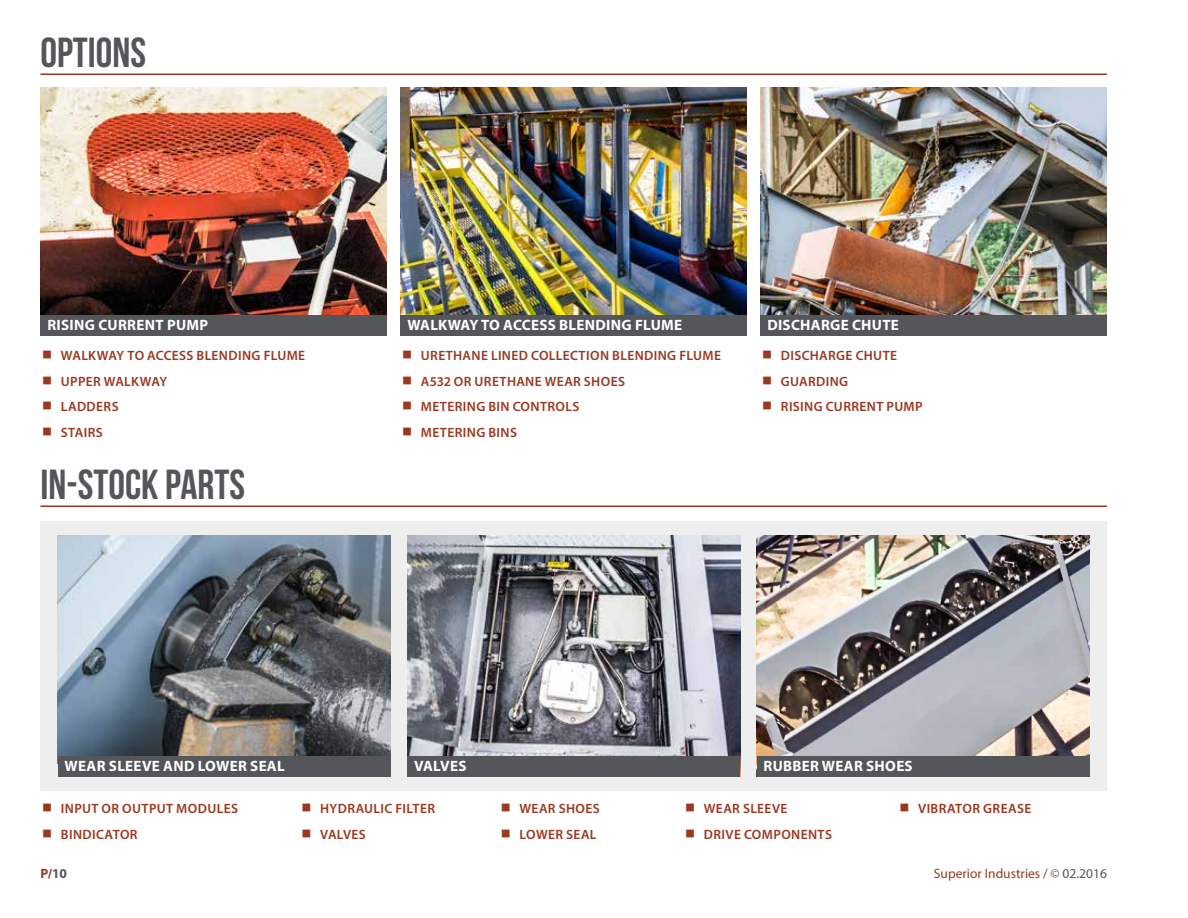
<style>
.page{position:relative;width:1188px;height:918px;background:#fff}
.page>*{position:absolute;margin:0;border:0;box-sizing:border-box;transform-origin:0 0}
.t1{font:42px "Bebas Neue";color:#55565a}
.t2{font:700 15px "Myriad Pro";letter-spacing:.02em;color:#fff}
.t3{font:600 13.5px/25.5px "Myriad Pro";letter-spacing:.03em;color:#9a3820}
.t4{font:13.5px "Myriad Pro";color:#9a3820}
.t5{font:700 13.5px "Myriad Pro";color:#9a3820}
.s1{color:#55565a}
</style>
<div class="page">
<hr style="left:40px;top:74px;width:1067px;height:1px;background:#9a3820">
<hr style="left:40px;top:506px;width:1067px;height:1px;background:#9a3820">
<div style="left:41px;top:521px;width:1066px;height:270px;background:#eee"></div>
<img style="left:407px;top:535px;width:333px;height:221px">
<div style="left:407px;top:756px;width:333px;height:20px;background:#55565a"></div>
<img style="left:58px;top:535px;width:333px;height:221px">
<div style="left:58px;top:756px;width:333px;height:20px;background:#55565a"></div>
<img style="left:757px;top:535px;width:333px;height:221px">
<div style="left:757px;top:756px;width:333px;height:20px;background:#55565a"></div>
<img style="left:40px;top:88px;width:347px;height:227px">
<div style="left:40px;top:315px;width:347px;height:20px;background:#55565a"></div>
<img style="left:400px;top:88px;width:347px;height:227px">
<div style="left:400px;top:315px;width:347px;height:20px;background:#55565a"></div>
<img style="left:760px;top:88px;width:347px;height:227px">
<div style="left:760px;top:315px;width:347px;height:20px;background:#55565a"></div>
<h1 class="t1" style="left:40px;top:30px;width:107px">OPTIONS</h1>
<p class="t2" style="left:47px;top:315px;width:162px">RISING CURRENT PUMP</p>
<p class="t2" style="left:407px;top:315px;width:276px">WALKWAY TO ACCESS BLENDING FLUME</p>
<p class="t2" style="left:767px;top:315px;width:133px">DISCHARGE CHUTE</p>
<p class="t3" style="left:61px;top:342px;width:246px">WALKWAY TO ACCESS BLENDING FLUME<br>UPPER WALKWAY<br>LADDERS<br>STAIRS</p>
<p class="t3" style="left:421px;top:342px;width:302px">URETHANE LINED COLLECTION BLENDING FLUME<br>A532 OR URETHANE WEAR SHOES<br>METERING BIN CONTROLS<br>METERING BINS</p>
<p class="t3" style="left:781px;top:342px;width:143px">DISCHARGE CHUTE<br>GUARDING<br>RISING CURRENT PUMP</p>
<h1 class="t1" style="left:40px;top:461px;width:206px">IN-STOCK PARTS</h1>
<p class="t2" style="left:65px;top:756px;width:222px">WEAR SLEEVE AND LOWER SEAL</p>
<p class="t2" style="left:414px;top:756px;width:54px">VALVES</p>
<p class="t2" style="left:764px;top:756px;width:151px">RUBBER WEAR SHOES</p>
<p class="t3" style="left:61px;top:796px;width:179px">INPUT OR OUTPUT MODULES<br>BINDICATOR</p>
<p class="t3" style="left:320px;top:796px;width:116px">HYDRAULIC FILTER<br>VALVES</p>
<p class="t3" style="left:520px;top:796px;width:82px">WEAR SHOES<br>LOWER SEAL</p>
<p class="t3" style="left:704px;top:796px;width:130px">WEAR SLEEVE<br>DRIVE COMPONENTS</p>
<p class="t3" style="left:918px;top:796px;width:115px">VIBRATOR GREASE</p>
<p class="t5" style="left:40px;top:864px;width:28px">P/<span class="s1">10</span></p>
<p class="t4" style="left:934px;top:865px;width:175px">Superior Industries / <span class="s1">© 02.2016</span></p>
</div>
